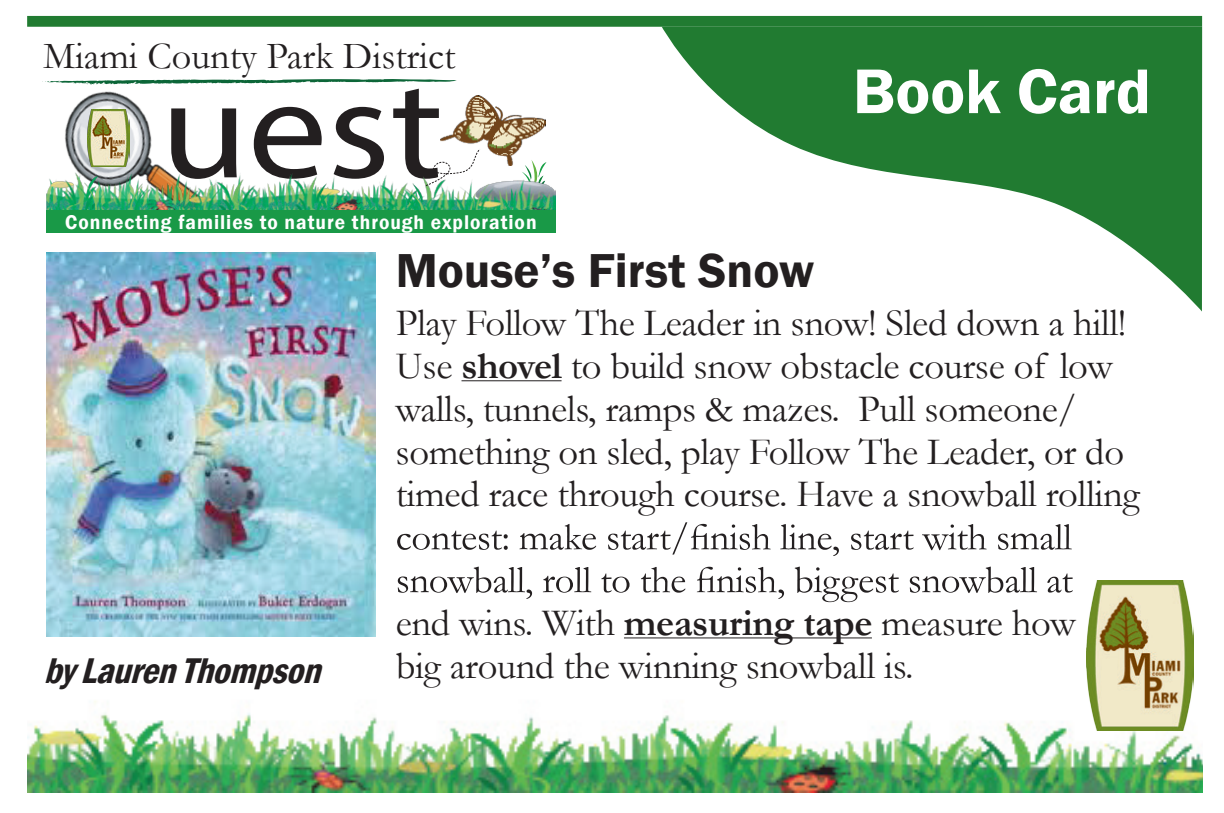
<style>
.page{position:relative;width:1224px;height:813px;background:#fff}
.page>*{position:absolute;margin:0;border:0;box-sizing:border-box;transform-origin:0 0}
.t1{font:142.2px "Myriad Pro";color:#231f20;scale:1.12 1}
.t2{font:600 65.2px "Franklin Gothic";color:#fff}
.t3{font:600 49px "Franklin Gothic";color:#231f20}
.t4{font:38.8px/42.8px "Garamond";letter-spacing:-.01em;color:#231f20}
.t5{font:38.4px "Garamond";color:#231f20}
.t6{font:italic 600 condensed 36.6px "Franklin Gothic";color:#231f20}
.t7{font:600 20.4px "Franklin Gothic";letter-spacing:.05em;color:#fff;scale:.95 1}
.s1{font-weight:700}
</style>
<div class="page">
<img style="left:27px;top:701px;width:1175px;height:91px">
<div style="left:27px;top:16px;width:1175px;height:11px;background:#217b31"></div>
<svg style="left:662px;top:27px;width:540px;height:284px;fill:#217b31"></svg>
<hr style="left:462px;top:380px;width:100px;height:1px;background:#231f20">
<hr style="left:624px;top:637px;width:248px;height:1px;background:#231f20">
<svg style="left:397px;top:522px;width:675px;height:33px"></svg>
<svg style="left:398px;top:566px;width:675px;height:36px"></svg>
<img style="left:1086px;top:580px;width:108px;height:150px">
<img style="left:64px;top:91px;width:104px;height:81px">
<img style="left:88px;top:110px;width:41px;height:56px">
<svg style="left:42px;top:79px;width:415px;height:6px"></svg>
<svg style="left:525px;top:162px;width:22px;height:10px"></svg>
<img style="left:46px;top:172px;width:510px;height:39px">
<svg style="left:425px;top:162px;width:55px;height:24px"></svg>
<img style="left:440px;top:96px;width:105px;height:69px">
<div style="left:46px;top:211px;width:510px;height:22px;background:#199947"></div>
<img style="left:46px;top:253px;width:329px;height:383px">
<p class="t5" style="left:43px;top:30px;width:414px">Miami County Park District</p>
<h1 class="t1" style="left:160px;top:42px;width:254px">uest</h1>
<p class="t7" style="left:65px;top:210px;width:498px">Connecting families to nature through exploration</p>
<p class="t3" style="left:396px;top:240px;width:420px">Mouse’s First Snow</p>
<h2 class="t2" style="left:853px;top:51px;width:300px">Book Card</h2>
<p class="t6" style="left:44px;top:645px;width:290px">by LaurenThompson</p>
<p class="t4" style="left:396px;top:300px;width:746px">Play Follow The Leader in snow! Sled down a hill!<br>Use <span class="s1">shovel</span> to build snow obstacle course of low walls, tunnels, ramps &amp; mazes. Pull someone/ something on sled, play Follow The Leader, or do timed race through course. Have a snowball rolling</p>
<p class="t4" style="left:396px;top:600px;width:682px">end wins. With <span class="s1">measuring tape</span> measure how big around the winning snowball is.</p>
</div>
